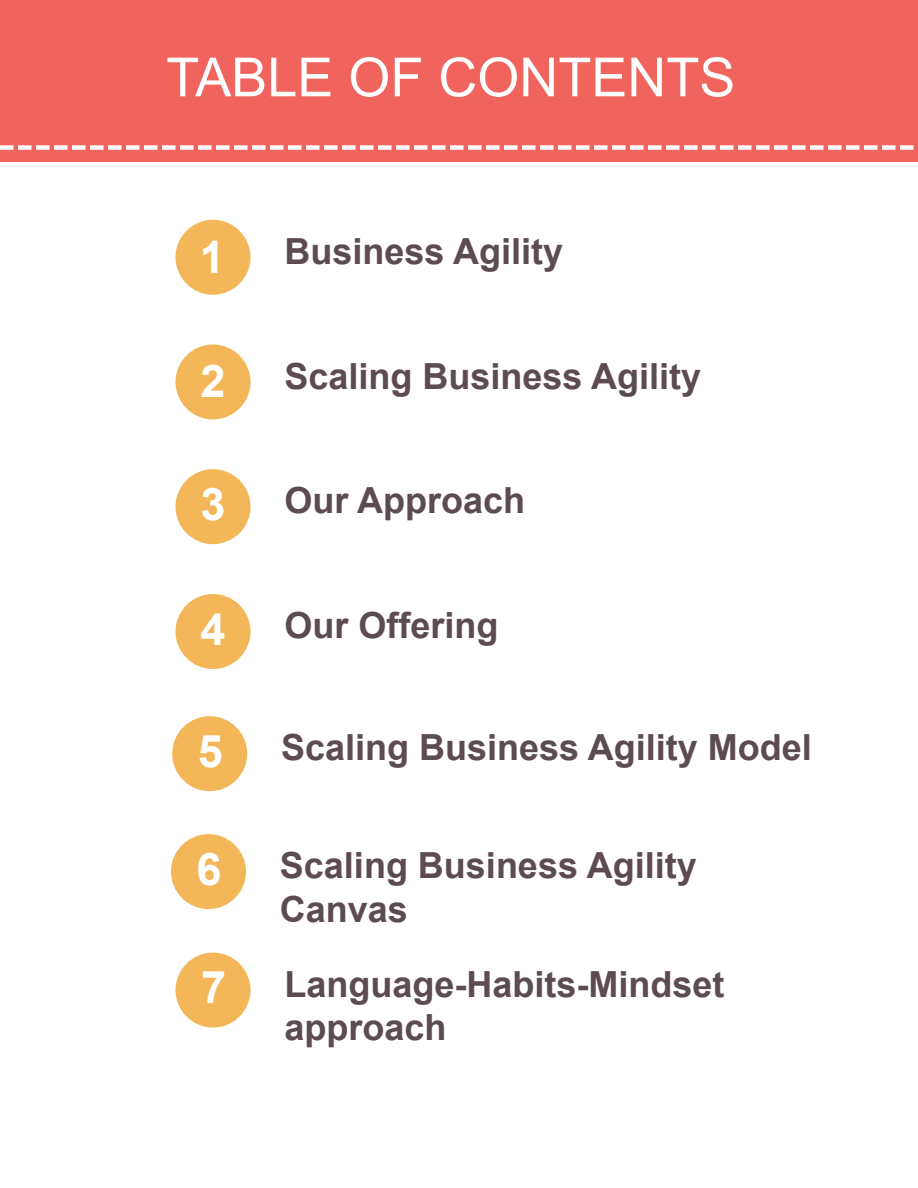
<style>
.page{position:relative;width:918px;height:1188px;background:#fff}
.page>*{position:absolute;margin:0;border:0;box-sizing:border-box;transform-origin:0 0}
.t1{font:54px "Arial";color:#fff}
.t2{font:700 45px "Arial";color:#fff}
.t3{font:700 36px/43.2px "Arial";color:#5c4c52}
</style>
<div class="page">
<div style="left:0;top:0;width:918px;height:161px;background:#f1635d"></div>
<svg style="left:0;top:145px;width:914px;height:5px"></svg>
<div style="left:176px;top:220px;width:74px;height:75px;background:#f3b759;border-radius:50%"></div>
<div style="left:176px;top:344px;width:74px;height:75px;background:#f3b759;border-radius:50%"></div>
<div style="left:176px;top:469px;width:74px;height:75px;background:#f3b759;border-radius:50%"></div>
<div style="left:176px;top:594px;width:74px;height:75px;background:#f3b759;border-radius:50%"></div>
<div style="left:172px;top:716px;width:75px;height:75px;background:#f3b759;border-radius:50%"></div>
<div style="left:171px;top:834px;width:75px;height:75px;background:#f3b759;border-radius:50%"></div>
<div style="left:176px;top:953px;width:74px;height:75px;background:#f3b759;border-radius:50%"></div>
<h1 class="t1" style="left:166px;top:42px;width:571px">TABLE OF CONTENTS</h1>
<p class="t2" style="left:200px;top:227px;width:27px">1</p>
<p class="t3" style="left:284px;top:231px;width:280px">Business Agility</p>
<p class="t2" style="left:200px;top:351px;width:27px">2</p>
<p class="t3" style="left:284px;top:356px;width:418px">Scaling Business Agility</p>
<p class="t2" style="left:200px;top:474px;width:27px">3</p>
<p class="t3" style="left:284px;top:480px;width:242px">Our Approach</p>
<p class="t2" style="left:200px;top:599px;width:27px">4</p>
<p class="t3" style="left:284px;top:605px;width:216px">Our Offering</p>
<p class="t2" style="left:198px;top:721px;width:27px">5</p>
<p class="t3" style="left:281px;top:727px;width:532px">Scaling Business Agility Model</p>
<p class="t2" style="left:197px;top:839px;width:27px">6</p>
<p class="t3" style="left:280px;top:845px;width:418px">Scaling Business Agility<br>Canvas</p>
<p class="t2" style="left:201px;top:958px;width:27px">7</p>
<p class="t3" style="left:284px;top:964px;width:442px">Language-Habits-Mindset approach</p>
</div>
